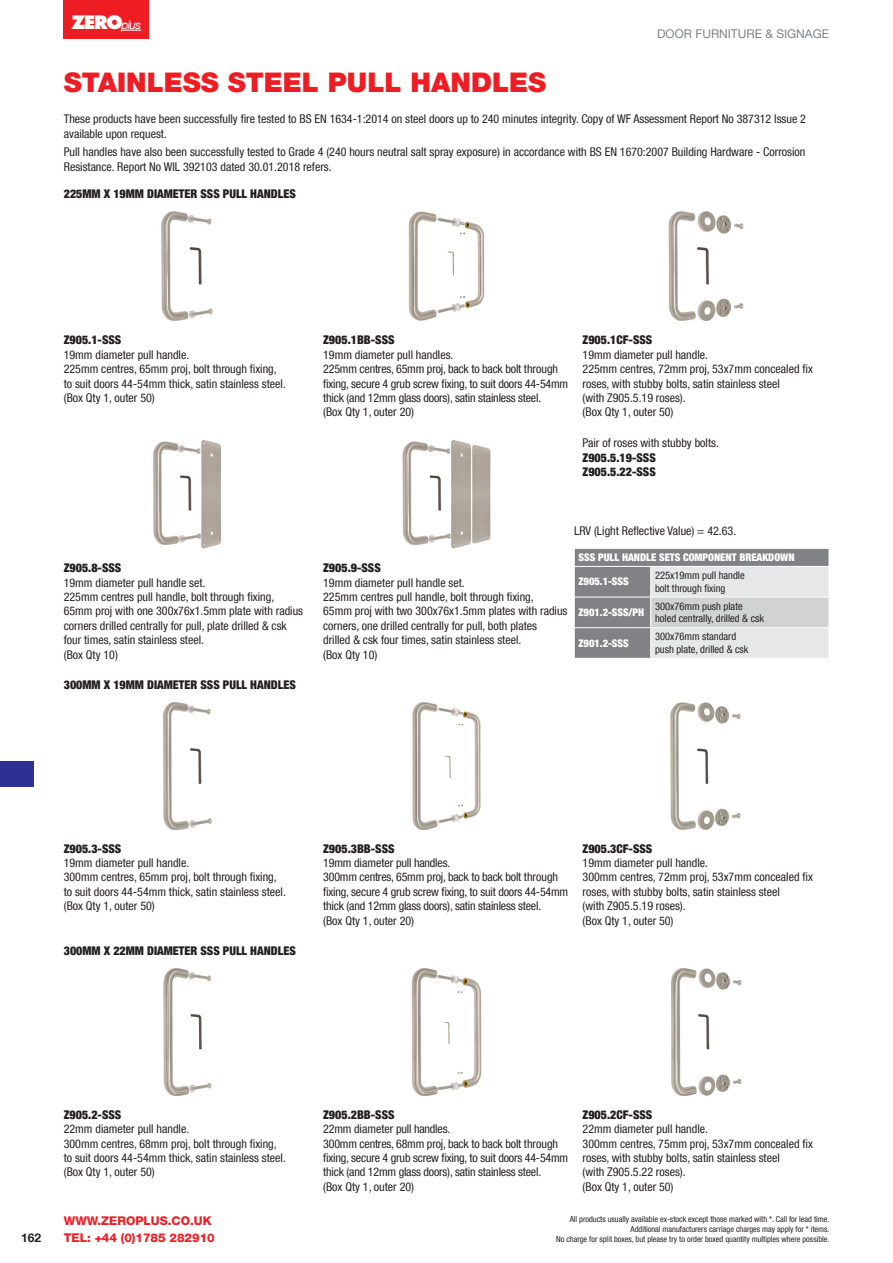
<style>
.page{position:relative;width:893px;height:1263px;background:#fff}
.page>*{position:absolute;margin:0;border:0;box-sizing:border-box;transform-origin:0 0}
.t1{font:900 27px "Helvetica Neue LT Com";color:#ee1d23}
.t2{font:800 18px "Futura LT";color:#fff}
.Main_Body{font:condensed 12px/14.4px "Helvetica Neue LT Com";color:#231f20}
.MAIN_BOLD{font:900 condensed 12px "Helvetica Neue LT Com";color:#231f20}
.t3{font:800 12px/17px "Helvetica Neue LT Com";color:#ee1d23}
.t4{font:12px "Helvetica Neue LT Com";color:#808285}
.t5{font:700 12px "Helvetica Neue LT Com";color:#231f20}
.t6{font:condensed 10.5px "Helvetica Neue LT Com";color:#231f20}
.t7{font:900 condensed 10.5px "Helvetica Neue LT Com";color:#fff}
.t8{font:condensed 8.25px/9.8px "Helvetica Neue LT Com";color:#231f20;text-align:right}
.s1{font-family:"Helvetica Neue LT Com";font-weight:400;font-style:italic;font-size:12px}
</style>
<div class="page">
<div style="left:64px;top:0;width:85px;height:38px;background:#ee1d23"></div>
<svg style="left:121px;top:30px;width:20px;height:1px"></svg>
<div style="left:0;top:761px;width:34px;height:26px;background:#2e3092"></div>
<img style="left:163px;top:702px;width:49px;height:128px">
<img style="left:412px;top:702px;width:69px;height:128px">
<img style="left:670px;top:702px;width:71px;height:128px">
<img style="left:163px;top:968px;width:49px;height:128px">
<img style="left:411px;top:968px;width:71px;height:128px">
<img style="left:671px;top:968px;width:71px;height:128px">
<img style="left:161px;top:211px;width:52px;height:110px">
<img style="left:408px;top:211px;width:77px;height:110px">
<img style="left:668px;top:211px;width:76px;height:110px">
<img style="left:153px;top:440px;width:68px;height:109px">
<img style="left:402px;top:440px;width:89px;height:109px">
<svg style="left:574px;top:548px;width:255px;height:110px;background:#b9babd"></svg>
<hr style="left:574px;top:566px;width:77px;height:1px;background:#fff">
<hr style="left:574px;top:567px;width:1px;height:30px;background:#fff">
<hr style="left:651px;top:566px;width:178px;height:1px;background:#fff">
<hr style="left:650px;top:567px;width:1px;height:30px;background:#fff">
<hr style="left:574px;top:597px;width:77px;height:1px;background:#fff">
<hr style="left:574px;top:597px;width:1px;height:30px;background:#fff">
<hr style="left:651px;top:597px;width:178px;height:1px;background:#fff">
<hr style="left:650px;top:597px;width:1px;height:30px;background:#fff">
<hr style="left:574px;top:627px;width:77px;height:1px;background:#fff">
<hr style="left:574px;top:628px;width:1px;height:30px;background:#fff">
<hr style="left:651px;top:627px;width:178px;height:1px;background:#fff">
<hr style="left:650px;top:628px;width:1px;height:30px;background:#fff">
<h2 class="t2" style="left:71px;top:11px;width:71px">ZERO<span class="s1">plus</span></h2>
<p class="t1" style="left:64px;top:66px;width:484px">STAINLESS STEEL PULL HANDLES</p>
<p class="t4" style="left:657px;top:27px;width:173px">DOOR FURNITURE &amp; SIGNAGE</p>
<p class="Main_Body" style="left:64px;top:112px;width:744px">These products have been successfully fire tested to BS EN 1634-1:2014 on steel doors up to 240 minutes integrity. Copy of WF Assessment Report No 387312 Issue 2 available upon request.</p>
<p class="Main_Body" style="left:64px;top:145px;width:743px">Pull handles have also been successfully tested to Grade 4 (240 hours neutral salt spray exposure) in accordance with BS EN 1670:2007 Building Hardware - Corrosion<br>Resistance. Report No WIL 392103 dated 30.01.2018 refers.</p>
<p class="MAIN_BOLD" style="left:64px;top:187px;width:234px">225MM X 19MM DIAMETER SSS PULL HANDLES</p>
<p class="MAIN_BOLD" style="left:64px;top:333px;width:59px">Z905.1-SSS</p>
<p class="Main_Body" style="left:64px;top:347px;width:127px">19mm diameter pull handle.</p>
<p class="Main_Body" style="left:64px;top:361px;width:214px">225mm centres, 65mm proj, bolt through fixing,</p>
<p class="Main_Body" style="left:64px;top:376px;width:224px">to suit doors 44-54mm thick, satin stainless steel.</p>
<p class="Main_Body" style="left:64px;top:390px;width:92px">(Box Qty 1, outer 50)</p>
<p class="MAIN_BOLD" style="left:64px;top:561px;width:59px">Z905.8-SSS</p>
<p class="Main_Body" style="left:64px;top:575px;width:143px">19mm diameter pull handle set.</p>
<p class="Main_Body" style="left:64px;top:589px;width:212px">225mm centres pull handle, bolt through fixing,</p>
<p class="Main_Body" style="left:64px;top:604px;width:241px">65mm proj with one 300x76x1.5mm plate with radius corners drilled centrally for pull, plate drilled &amp; csk</p>
<p class="Main_Body" style="left:64px;top:632px;width:142px">four times, satin stainless steel.</p>
<p class="Main_Body" style="left:64px;top:647px;width:56px">(Box Qty 10)</p>
<p class="MAIN_BOLD" style="left:64px;top:678px;width:234px">300MM X 19MM DIAMETER SSS PULL HANDLES</p>
<p class="MAIN_BOLD" style="left:323px;top:333px;width:73px">Z905.1BB-SSS</p>
<p class="Main_Body" style="left:323px;top:347px;width:132px">19mm diameter pull handles.</p>
<p class="Main_Body" style="left:323px;top:361px;width:247px">225mm centres, 65mm proj, back to back bolt through fixing, secure 4 grub screw fixing, to suit doors 44-54mm thick (and 12mm glass doors), satin stainless steel.</p>
<p class="Main_Body" style="left:323px;top:405px;width:92px">(Box Qty 1, outer 20)</p>
<p class="MAIN_BOLD" style="left:583px;top:333px;width:71px">Z905.1CF-SSS</p>
<p class="Main_Body" style="left:583px;top:347px;width:127px">19mm diameter pull handle.</p>
<p class="Main_Body" style="left:583px;top:361px;width:232px">225mm centres, 72mm proj, 53x7mm concealed fix roses, with stubby bolts, satin stainless steel</p>
<p class="Main_Body" style="left:583px;top:390px;width:105px">(with Z905.5.19 roses).</p>
<p class="Main_Body" style="left:583px;top:405px;width:92px">(Box Qty 1, outer 50)</p>
<p class="Main_Body" style="left:583px;top:436px;width:138px">Pair of roses with stubby bolts.</p>
<p class="MAIN_BOLD" style="left:583px;top:450px;width:75px">Z905.5.19-SSS</p>
<p class="MAIN_BOLD" style="left:583px;top:464px;width:75px">Z905.5.22-SSS</p>
<p class="Main_Body" style="left:574px;top:524px;width:164px">LRV (Light Reflective Value) = 42.63.</p>
<p class="MAIN_BOLD" style="left:323px;top:561px;width:59px">Z905.9-SSS</p>
<p class="Main_Body" style="left:323px;top:575px;width:143px">19mm diameter pull handle set.</p>
<p class="Main_Body" style="left:323px;top:589px;width:212px">225mm centres pull handle, bolt through fixing,</p>
<p class="Main_Body" style="left:323px;top:604px;width:246px">65mm proj with two 300x76x1.5mm plates with radius corners, one drilled centrally for pull, both plates</p>
<p class="Main_Body" style="left:323px;top:632px;width:200px">drilled &amp; csk four times, satin stainless steel.</p>
<p class="Main_Body" style="left:323px;top:647px;width:56px">(Box Qty 10)</p>
<p class="t7" style="left:578px;top:551px;width:218px">SSS PULL HANDLE SETS COMPONENT BREAKDOWN</p>
<p class="t7" style="left:578px;top:575px;width:52px">Z905.1-SSS</p>
<p class="t6" style="left:655px;top:569px;width:91px">225x19mm pull handle</p>
<p class="t6" style="left:655px;top:582px;width:72px">bolt through fixing</p>
<p class="t7" style="left:578px;top:606px;width:67px">Z901.2-SSS/PH</p>
<p class="t7" style="left:578px;top:637px;width:52px">Z901.2-SSS</p>
<p class="t6" style="left:655px;top:600px;width:89px">300x76mm push plate</p>
<p class="t6" style="left:655px;top:612px;width:111px">holed centrally, drilled &amp; csk</p>
<p class="t6" style="left:655px;top:630px;width:83px">300x76mm standard</p>
<p class="t6" style="left:655px;top:643px;width:95px">push plate, drilled &amp; csk</p>
<p class="MAIN_BOLD" style="left:64px;top:841px;width:59px">Z905.3-SSS</p>
<p class="Main_Body" style="left:64px;top:855px;width:127px">19mm diameter pull handle.</p>
<p class="Main_Body" style="left:64px;top:870px;width:214px">300mm centres, 65mm proj, bolt through fixing,</p>
<p class="Main_Body" style="left:64px;top:884px;width:224px">to suit doors 44-54mm thick, satin stainless steel.</p>
<p class="Main_Body" style="left:64px;top:899px;width:92px">(Box Qty 1, outer 50)</p>
<p class="MAIN_BOLD" style="left:64px;top:944px;width:234px">300MM X 22MM DIAMETER SSS PULL HANDLES</p>
<p class="MAIN_BOLD" style="left:323px;top:841px;width:73px">Z905.3BB-SSS</p>
<p class="Main_Body" style="left:323px;top:855px;width:129px">19mm diameter pull handles.</p>
<p class="Main_Body" style="left:323px;top:870px;width:236px">300mm centres, 65mm proj, back to back bolt through</p>
<p class="Main_Body" style="left:323px;top:884px;width:247px">fixing, secure 4 grub screw fixing, to suit doors 44-54mm thick (and 12mm glass doors), satin stainless steel.</p>
<p class="Main_Body" style="left:323px;top:913px;width:92px">(Box Qty 1, outer 20)</p>
<p class="MAIN_BOLD" style="left:583px;top:841px;width:71px">Z905.3CF-SSS</p>
<p class="Main_Body" style="left:583px;top:855px;width:127px">19mm diameter pull handle.</p>
<p class="Main_Body" style="left:583px;top:870px;width:232px">300mm centres, 72mm proj, 53x7mm concealed fix roses, with stubby bolts, satin stainless steel</p>
<p class="Main_Body" style="left:583px;top:899px;width:105px">(with Z905.5.19 roses).</p>
<p class="Main_Body" style="left:583px;top:913px;width:92px">(Box Qty 1, outer 50)</p>
<p class="t5" style="left:21px;top:1230px;width:22px">162</p>
<p class="MAIN_BOLD" style="left:64px;top:1107px;width:59px">Z905.2-SSS</p>
<p class="Main_Body" style="left:64px;top:1121px;width:127px">22mm diameter pull handle.</p>
<p class="Main_Body" style="left:64px;top:1136px;width:214px">300mm centres, 68mm proj, bolt through fixing,</p>
<p class="Main_Body" style="left:64px;top:1150px;width:224px">to suit doors 44-54mm thick, satin stainless steel.</p>
<p class="Main_Body" style="left:64px;top:1165px;width:92px">(Box Qty 1, outer 50)</p>
<p class="t3" style="left:64px;top:1212px;width:153px">WWW.ZEROPLUS.CO.UK<br>TEL: +44 (0)1785 282910</p>
<p class="MAIN_BOLD" style="left:323px;top:1107px;width:73px">Z905.2BB-SSS</p>
<p class="Main_Body" style="left:323px;top:1121px;width:129px">22mm diameter pull handles.</p>
<p class="Main_Body" style="left:323px;top:1136px;width:247px">300mm centres, 68mm proj, back to back bolt through fixing, secure 4 grub screw fixing, to suit doors 44-54mm</p>
<p class="Main_Body" style="left:323px;top:1165px;width:220px">thick (and 12mm glass doors), satin stainless steel.</p>
<p class="Main_Body" style="left:323px;top:1179px;width:92px">(Box Qty 1, outer 20)</p>
<p class="MAIN_BOLD" style="left:583px;top:1107px;width:71px">Z905.2CF-SSS</p>
<p class="Main_Body" style="left:583px;top:1121px;width:127px">22mm diameter pull handle.</p>
<p class="Main_Body" style="left:583px;top:1136px;width:232px">300mm centres, 75mm proj, 53x7mm concealed fix roses, with stubby bolts, satin stainless steel</p>
<p class="Main_Body" style="left:583px;top:1165px;width:105px">(with Z905.5.22 roses).</p>
<p class="Main_Body" style="left:583px;top:1179px;width:92px">(Box Qty 1, outer 50)</p>
<p class="t8" style="left:556px;top:1214px;width:275px">All products usually available ex-stock except those marked with *. Call for lead time.<br>Additional manufacturers carriage charges may apply for * items.<br>No charge for split boxes, but please try to order boxed quantity multiples where possible.</p>
</div>
